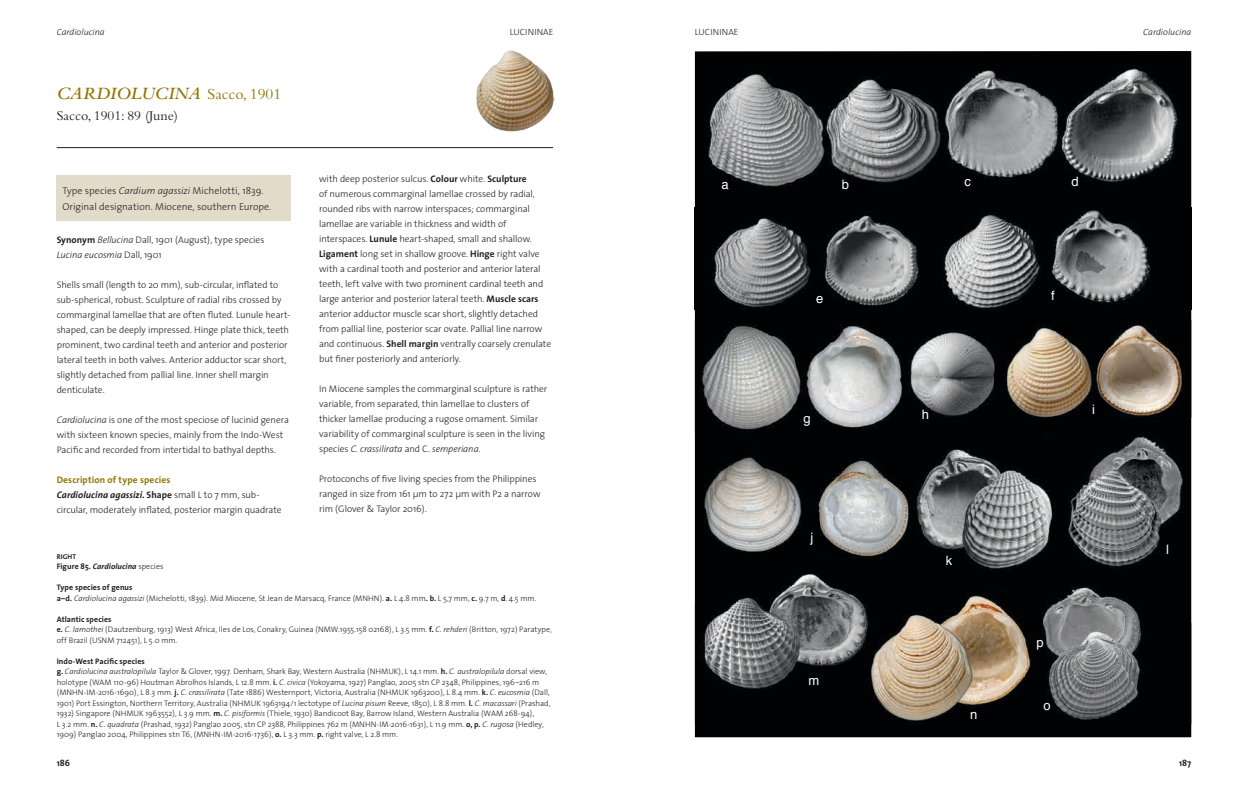
<style>
.page{position:relative;width:1248px;height:794px;background:#fff}
.page>*{position:absolute;margin:0;border:0;box-sizing:border-box;transform-origin:0 0}
.t1{font:italic 600 18px "M Bembo";color:#927600}
.t2{font:14px "Bembo";color:#231f20}
.t3{font:13px "Helvetica";color:#fff}
.t4{font:300 10px/16px "The Sans";color:#231f20}
.t5{font:300 9.5px/15px "The Sans";letter-spacing:-.01em;color:#231f20}
.t6{font:italic 300 9px "The Sans";color:#231f20}
.t7{font:300 9px "The Sans";letter-spacing:.005em;color:#231f20}
.t8{font:700 9px "The Sans";color:#231f20}
.t9{font:300 8px/10.5px "The Sans";color:#231f20}
.t10{font:italic 700 8px "The Sans";letter-spacing:.01em;color:#231f20}
.t11{font:700 7px "The Sans";letter-spacing:.015em;color:#231f20}
.s1{font-family:"Bembo";font-weight:400;font-style:normal;font-size:16px}
.s2{font-style:italic}
.s3{font-weight:700}
.s4{font-weight:700;color:#927600}
.s5{font-weight:700;font-style:italic}
.s6{font-style:normal}
.s7{font-weight:300;font-style:normal}
</style>
<div class="page">
<div style="left:694px;top:51px;width:497px;height:686px;background:#010203"></div>
<img style="left:476px;top:50px;width:78px;height:82px">
<div style="left:57px;top:175px;width:234px;height:46px;background:#e3dbc9"></div>
<hr style="left:57px;top:147px;width:496px;height:1px;background:#231f20">
<img style="left:698px;top:433px;width:488px;height:137px">
<img style="left:694px;top:320px;width:497px;height:113px">
<img style="left:694px;top:207px;width:497px;height:102px">
<img style="left:702px;top:65px;width:480px;height:128px">
<img style="left:694px;top:570px;width:497px;height:154px">
<p class="t6" style="left:57px;top:24px;width:49px">Cardiolucina</p>
<p class="t6" style="left:1143px;top:24px;width:49px">Cardiolucina</p>
<p class="t7" style="left:509px;top:24px;width:45px">LUCININAE</p>
<p class="t7" style="left:694px;top:24px;width:45px">LUCININAE</p>
<h1 class="t1" style="left:57px;top:84px;width:226px">CARDIOLUCINA <span class="s1">Sacco, 1901</span></h1>
<h2 class="t2" style="left:57px;top:107px;width:123px">Sacco, 1901: 89 (June)</h2>
<p class="t4" style="left:62px;top:182px;width:210px">Type species <span class="s2">Cardium agassizi</span> Michelotti, 1839.<br>Original designation. Miocene, southern Europe.</p>
<p class="t5" style="left:57px;top:232px;width:209px"><span class="s3">Synonym</span> <span class="s2">Bellucina</span> Dall, 1901 (August), type species<br><span class="s2">Lucina eucosmia</span> Dall, 1901</p>
<p class="t5" style="left:57px;top:277px;width:235px">Shells small (length to 20 mm), sub-circular, inflated to sub-spherical, robust. Sculpture of radial ribs crossed by commarginal lamellae that are often fluted. Lunule heart&shy;shaped, can be deeply impressed. Hinge plate thick, teeth prominent, two cardinal teeth and anterior and posterior lateral teeth in both valves. Anterior adductor scar short, slightly detached from pallial line. Inner shell margin denticulate.</p>
<p class="t5" style="left:57px;top:412px;width:234px"><span class="s2">Cardiolucina</span> is one of the most speciose of lucinid genera with sixteen known species, mainly from the Indo-West<br>Pacific and recorded from intertidal to bathyal depths.</p>
<p class="t5" style="left:57px;top:472px;width:226px"><span class="s4">Description of type species<br></span><span class="s5">Cardiolucina agassizi</span><span class="s3">. Shape</span> small L to 7 mm, sub&shy;circular, moderately inflated, posterior margin quadrate</p>
<p class="t5" style="left:319px;top:171px;width:233px">with deep posterior sulcus. <span class="s3">Colour</span> white. <span class="s3">Sculpture<br></span>of numerous commarginal lamellae crossed by radial, rounded ribs with narrow interspaces; commarginal lamellae are variable in thickness and width of interspaces. <span class="s3">Lunule</span> heart-shaped, small and shallow.<br><span class="s3">Ligament</span> long set in shallow groove. <span class="s3">Hinge</span> right valve with a cardinal tooth and posterior and anterior lateral teeth, left valve with two prominent cardinal teeth and large anterior and posterior lateral teeth. <span class="s3">Muscle scars </span>anterior adductor muscle scar short, slightly detached from pallial line, posterior scar ovate. Pallial line narrow and continuous. <span class="s3">Shell margin</span> ventrally coarsely crenulate but finer posteriorly and anteriorly.</p>
<p class="t5" style="left:319px;top:381px;width:230px">In Miocene samples the commarginal sculpture is rather variable, from separated, thin lamellae to clusters of thicker lamellae producing a rugose ornament. Similar variability of commarginal sculpture is seen in the living species <span class="s2">C. crassilirata</span> and C. <span class="s2">semperiana.</span></p>
<p class="t5" style="left:319px;top:471px;width:223px">Protoconchs of five living species from the Philippines ranged in size from 161 µm to 272 µm with P2 a narrow rim (Glover &amp; Taylor 2016).</p>
<p class="t11" style="left:57px;top:550px;width:21px">RIGHT</p>
<p class="t10" style="left:57px;top:560px;width:108px"><span class="s6">Figure 85.</span> Cardiolucina <span class="s7">species</span></p>
<p class="t9" style="left:57px;top:582px;width:481px"><span class="s3">Type species of genus<br>a–d</span><span class="s5">.</span> <span class="s2">Cardiolucina agassizi</span> (Michelotti, 1839). Mid Miocene, St Jean de Marsacq, France (MNHN). <span class="s3">a.</span> L 4.8 mm<span class="s3">. b.</span> L 5,7 mm, <span class="s3">c.</span> 9.7 m, <span class="s3">d</span>. 4.5 mm.</p>
<p class="t9" style="left:57px;top:613px;width:496px"><span class="s3">Atlantic species<br>e.</span> <span class="s2">C. lamothei</span> (Dautzenburg, 1913) West Africa, Iles de Los, Conakry, Guinea (NMW.1955.158 02168), L 3.5 mm. <span class="s3">f.</span> <span class="s2">C. rehderi</span> (Britton, 1972) Paratype, off Brazil (USNM 712451), L 5.0 mm.</p>
<p class="t9" style="left:57px;top:655px;width:495px"><span class="s3">Indo-West Pacific species<br>g.</span> <span class="s2">Cardiolucina australopilula</span> Taylor &amp; Glover, 1997. Denham, Shark Bay, Western Australia (NHMUK), L 14.1 mm. <span class="s3">h.</span> <span class="s2">C. australopilula</span> dorsal view, holotype (WAM 110-96) Houtman Abrolhos Islands, L 12.8 mm. <span class="s3">i.</span> <span class="s2">C. civica</span> (Yokoyama, 1927) Panglao, 2005 stn CP 2348, Philippines, 196–216 m (MNHN-IM-2016-1690), L 8.3 mm. <span class="s3">j.</span> <span class="s2">C. crassilirata</span> (Tate 1886) Westernport, Victoria, Australia (NHMUK 1963200), L 8.4 mm. <span class="s3">k.</span> <span class="s2">C. eucosmia</span> (Dall, 1901) Port Essington, Northern Territory, Australia (NHMUK 1963194/1 lectotype of <span class="s2">Lucina pisum</span> Reeve, 1850), L 8.8 mm. <span class="s3">l.</span> <span class="s2">C. macassari</span> (Prashad, 1932) Singapore (NHMUK 1963552), L 3.9 mm. <span class="s3">m.</span> <span class="s2">C. pisiformis</span> (Thiele, 1930) Bandicoot Bay, Barrow Island, Western Australia (WAM 268-94),<br>L 3.2 mm. <span class="s3">n.</span> <span class="s2">C. quadrata</span> (Prashad, 1932) Panglao 2005, stn CP 2388, Philippines 762 m (MNHN-IM-2016-1631), L 11.9 mm. <span class="s3">o, p.</span> <span class="s2">C. rugosa</span> (Hedley, 1909) Panglao 2004, Philippines stn T6, (MNHN-IM-2016-1736), <span class="s3">o.</span> L 3.3 mm. <span class="s3">p.</span> right valve, L 2.8 mm.</p>
<h3 class="t3" style="left:721px;top:174px;width:9px">a</h3>
<h3 class="t3" style="left:841px;top:174px;width:9px">b</h3>
<h3 class="t3" style="left:964px;top:172px;width:8px">c</h3>
<h3 class="t3" style="left:1071px;top:172px;width:9px">d</h3>
<h3 class="t3" style="left:816px;top:288px;width:9px">e</h3>
<h3 class="t3" style="left:1051px;top:285px;width:5px">f</h3>
<h3 class="t3" style="left:803px;top:409px;width:9px">g</h3>
<h3 class="t3" style="left:921px;top:404px;width:9px">h</h3>
<h3 class="t3" style="left:1091px;top:399px;width:4px">i</h3>
<h3 class="t3" style="left:810px;top:527px;width:4px">j</h3>
<h3 class="t3" style="left:808px;top:670px;width:12px">m</h3>
<h3 class="t3" style="left:945px;top:550px;width:8px">k</h3>
<h3 class="t3" style="left:969px;top:705px;width:9px">n</h3>
<h3 class="t3" style="left:1036px;top:632px;width:9px">p</h3>
<h3 class="t3" style="left:1043px;top:695px;width:9px">o</h3>
<h3 class="t3" style="left:1165px;top:539px;width:4px">l</h3>
<p class="t8" style="left:57px;top:755px;width:15px">186</p>
<p class="t8" style="left:1178px;top:755px;width:14px">187</p>
</div>
